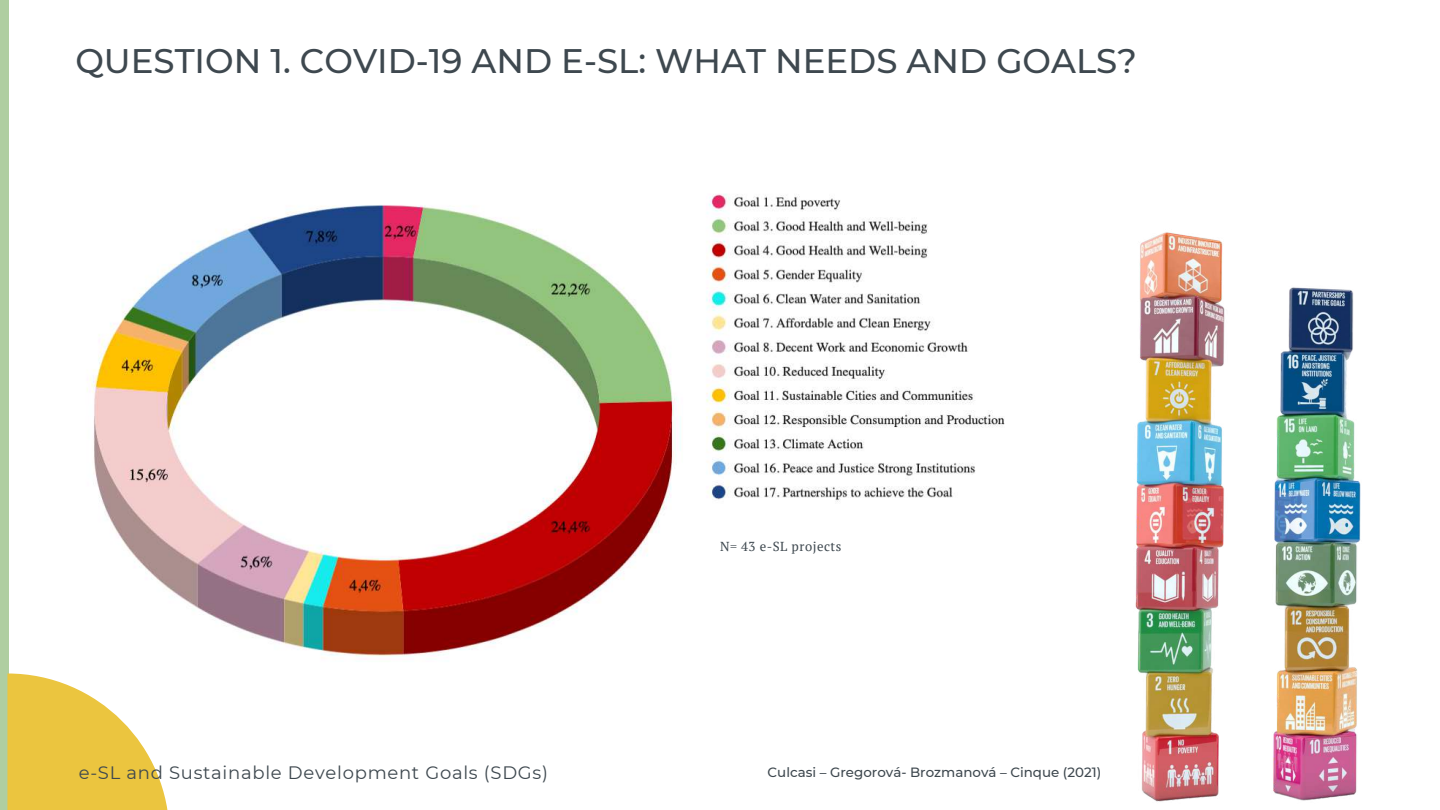
<style>
.page{position:relative;width:1440px;height:810px;background:#fff}
.page>*{position:absolute;margin:0;border:0;box-sizing:border-box;transform-origin:0 0}
.t1{font:500 34px "Montserrat";color:#3e484f}
.t2{font:18px "Montserrat";letter-spacing:.04em;color:#3e484f}
.t3{font:500 13.4px "Montserrat";color:#3e484f}
.t4{font:13px "PT Serif";letter-spacing:.04em;color:#3e484f}
</style>
<div class="page">
<div style="left:0;top:0;width:8px;height:810px;background:#afcea1"></div>
<img style="left:1135px;top:232px;width:226px;height:570px">
<img style="left:87px;top:194px;width:918px;height:464px">
<svg style="left:7px;top:673px;width:161px;height:137px"></svg>
<p class="t1" style="left:75px;top:40px;width:1063px">QUESTION 1. COVID-19 AND E-SL: WHAT NEEDS AND GOALS?</p>
<p class="t2" style="left:79px;top:761px;width:471px">e-SL and Sustainable Development Goals (SDGs)</p>
<p class="t4" style="left:720px;top:538px;width:123px">N= 43 e-SL projects</p>
<p class="t3" style="left:768px;top:764px;width:335px">Culcasi – Gregorová- Brozmanová – Cinque (2021)</p>
</div>
